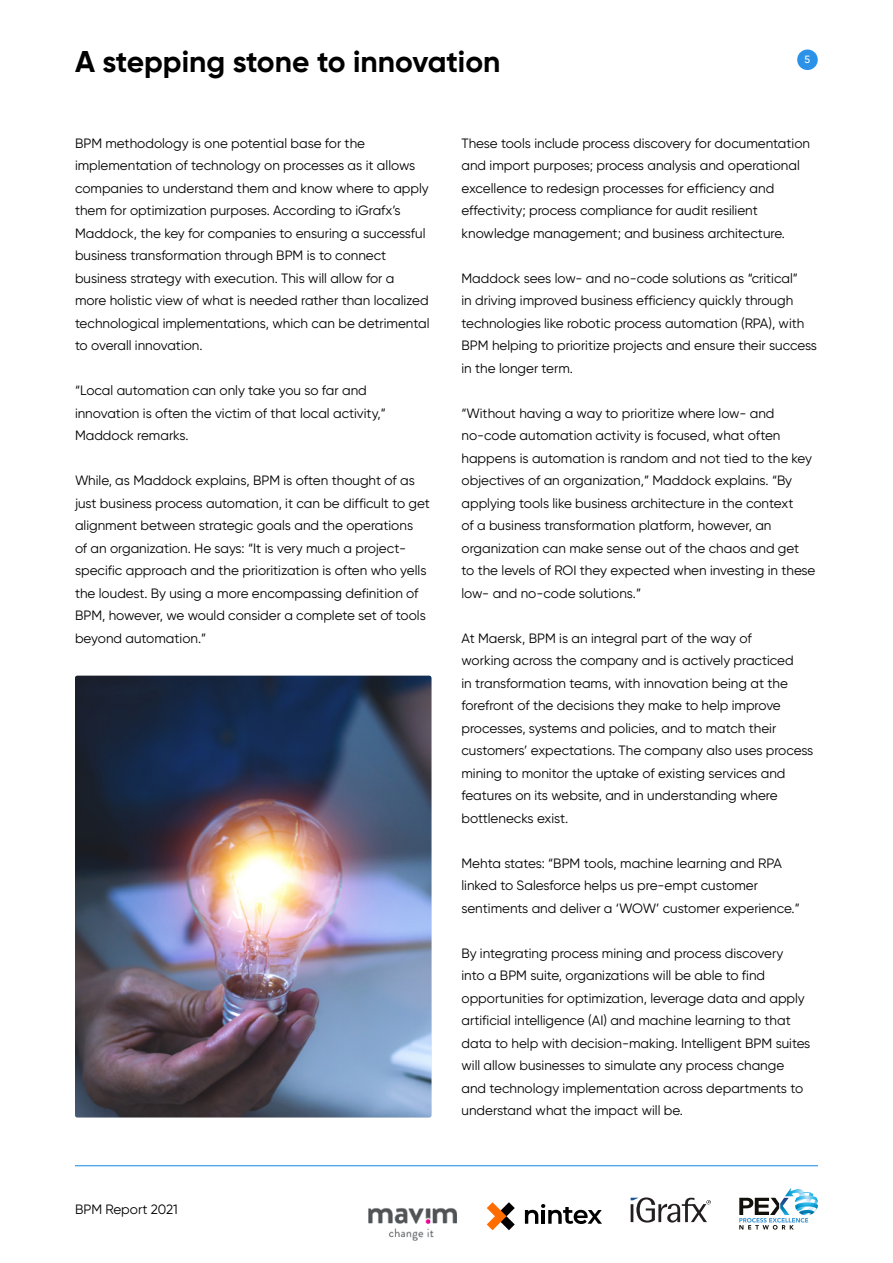
<style>
.page{position:relative;width:893px;height:1263px;background:#fff}
.page>*{position:absolute;margin:0;border:0;box-sizing:border-box;transform-origin:0 0}
.t1{font:700 30px "Gilroy";color:#000}
.t2{font:13.5px/22.5px "Gilroy";color:#000}
.t3{font:500 10.5px "Gilroy";color:#fff}
</style>
<div class="page">
<hr style="left:75px;top:1165px;width:743px;height:1px;background:#2c92e8">
<img style="left:785px;top:1188px;width:19px;height:10px">
<img style="left:795px;top:1192px;width:22px;height:6px">
<svg style="left:739px;top:1198px;width:79px;height:31px"></svg>
<svg style="left:631px;top:1197px;width:80px;height:25px"></svg>
<svg style="left:487px;top:1202px;width:28px;height:28px"></svg>
<svg style="left:525px;top:1204px;width:77px;height:20px"></svg>
<img style="left:368px;top:1208px;width:89px;height:33px">
<img style="left:75px;top:676px;width:356px;height:441px">
<div style="left:797px;top:50px;width:21px;height:20px;background:#2c92e8;border-radius:50%"></div>
<p class="t1" style="left:75px;top:42px;width:427px">A stepping stone to innovation</p>
<p class="t3" style="left:805px;top:53px;width:7px">5</p>
<p class="t2" style="left:75px;top:131px;width:356px">BPM methodology is one potential base for the implementation of technology on processes as it allows companies to understand them and know where to apply them for optimization purposes. According to iGrafx’s Maddock, the key for companies to ensuring a successful business transformation through BPM is to connect business strategy with execution. This will allow for a<br>more holistic view of what is needed rather than localized technological implementations, which can be detrimental to overall innovation.</p>
<p class="t2" style="left:75px;top:379px;width:312px">“Local automation can only take you so far and innovation is often the victim of that local activity,”<br>Maddock remarks.</p>
<p class="t2" style="left:75px;top:469px;width:356px">While, as Maddock explains, BPM is often thought of as just business process automation, it can be difficult to get alignment between strategic goals and the operations<br>of an organization. He says: “It is very much a project&shy;specific approach and the prioritization is often who yells the loudest. By using a more encompassing definition of BPM, however, we would consider a complete set of tools beyond automation.”</p>
<p class="t2" style="left:461px;top:131px;width:350px">These tools include process discovery for documentation and import purposes; process analysis and operational excellence to redesign processes for efficiency and effectivity; process compliance for audit resilient knowledge management; and business architecture.</p>
<p class="t2" style="left:461px;top:266px;width:357px">Maddock sees low- and no-code solutions as “critical”<br>in driving improved business efficiency quickly through technologies like robotic process automation (RPA), with BPM helping to prioritize projects and ensure their success in the longer term.</p>
<p class="t2" style="left:461px;top:401px;width:355px">“Without having a way to prioritize where low- and no-code automation activity is focused, what often happens is automation is random and not tied to the key objectives of an organization,” Maddock explains. “By applying tools like business architecture in the context<br>of a business transformation platform, however, an organization can make sense out of the chaos and get to the levels of ROI they expected when investing in these low- and no-code solutions.”</p>
<p class="t2" style="left:461px;top:626px;width:353px">At Maersk, BPM is an integral part of the way of<br>working across the company and is actively practiced<br>in transformation teams, with innovation being at the forefront of the decisions they make to help improve processes, systems and policies, and to match their customers’ expectations. The company also uses process mining to monitor the uptake of existing services and features on its website, and in understanding where bottlenecks exist.</p>
<p class="t2" style="left:461px;top:851px;width:340px">Mehta states: “BPM tools, machine learning and RPA linked to Salesforce helps us pre-empt customer sentiments and deliver a ‘WOW’ customer experience.”</p>
<p class="t2" style="left:461px;top:941px;width:350px">By integrating process mining and process discovery<br>into a BPM suite, organizations will be able to find opportunities for optimization, leverage data and apply artificial intelligence (AI) and machine learning to that data to help with decision-making. Intelligent BPM suites will allow businesses to simulate any process change and technology implementation across departments to understand what the impact will be.</p>
<p class="t2" style="left:75px;top:1198px;width:104px">BPM Report 2021</p>
</div>
